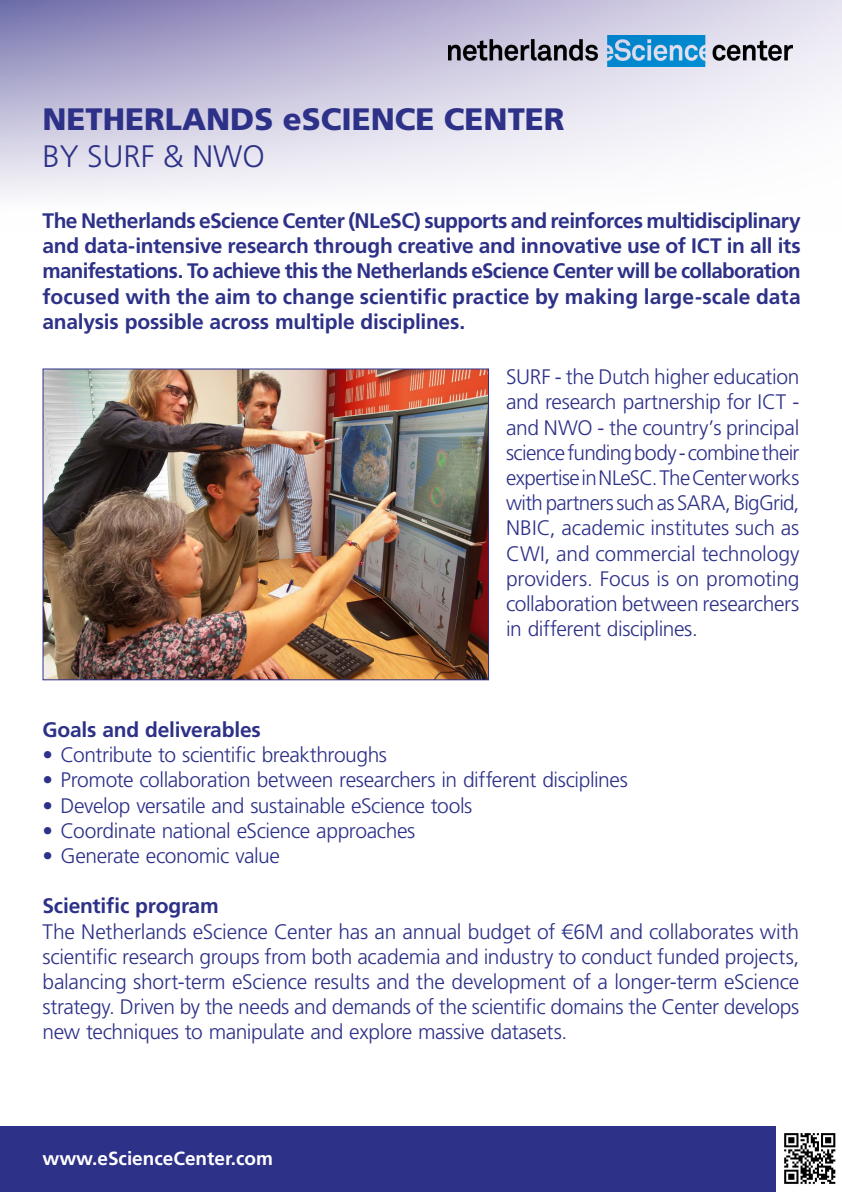
<style>
.page{position:relative;width:842px;height:1192px;background:#fff}
.page>*{position:absolute;margin:0;border:0;box-sizing:border-box;transform-origin:0 0}
.t1{font:900 31px "Frutiger LT Std";color:#2d3188}
.t2{font:300 31px "Frutiger LT Std";color:#2d3188}
.t3{font:300 21px/25.2px "Frutiger LT Std";letter-spacing:-.02em;color:#2d3188;text-align:justify}
.t4{font:700 21px/25.2px "Frutiger LT Std";letter-spacing:-.01em;color:#2d3188;text-align:justify}
.t5{font:700 19px "Frutiger LT Std";color:#fff}
</style>
<div class="page">
<div style="left:0;top:1127px;width:777px;height:65px;background:#2d3188"></div>
<svg style="left:0;top:0;width:842px;height:196px"></svg>
<img style="left:45px;top:371px;width:442px;height:307px">
<div style="left:43px;top:369px;width:446px;height:311px;border:1px solid #2d3188"></div>
<img style="left:448px;top:36px;width:344px;height:30px">
<img style="left:784px;top:1133px;width:52px;height:51px">
<h1 class="t1" style="left:43px;top:100px;width:523px">NETHERLANDS ESCIENCE CENTER</h1>
<h1 class="t2" style="left:43px;top:139px;width:224px">By SURF &amp; NWO</h1>
<p class="t4" style="left:43px;top:208px;width:760px">The Netherlands eScience Center (NLeSC) supports and reinforces multidisciplinary and data-intensive research through creative and innovative use of ICT in all its manifestations. To achieve this the Netherlands eScience Center will be collaboration focused with the aim to change scientific practice by making large-scale data analysis possible across multiple disciplines.</p>
<p class="t3" style="left:506px;top:365px;width:295px">SURF - the Dutch higher education and research partnership for ICT - and NWO - the country’s principal science funding body - combine their expertise in NLeSC. The Center works with partners such as SARA, BigGrid, NBIC, academic institutes such as CWI, and commercial technology providers. Focus is on promoting collaboration between researchers in different disciplines.</p>
<p class="t4" style="left:43px;top:717px;width:220px">Goals and deliverables</p>
<p class="t3" style="left:43px;top:743px;width:346px">• Contribute to scientific breakthroughs</p>
<p class="t3" style="left:43px;top:768px;width:587px">• Promote collaboration between researchers in different disciplines</p>
<p class="t3" style="left:43px;top:793px;width:431px">• Develop versatile and sustainable eScience tools</p>
<p class="t3" style="left:43px;top:818px;width:374px">• Coordinate national eScience approaches</p>
<p class="t3" style="left:43px;top:844px;width:239px">• Generate economic value</p>
<p class="t4" style="left:43px;top:894px;width:178px">Scientific program</p>
<p class="t3" style="left:42px;top:919px;width:758px">The Netherlands eScience Center has an annual budget of €6M and collaborates with scientific research groups from both academia and industry to conduct funded projects, balancing short-term eScience results and the development of a longer-term eScience strategy. Driven by the needs and demands of the scientific domains the Center develops new techniques to manipulate and explore massive datasets.</p>
<p class="t5" style="left:43px;top:1147px;width:232px">www.eScienceCenter.com</p>
</div>
